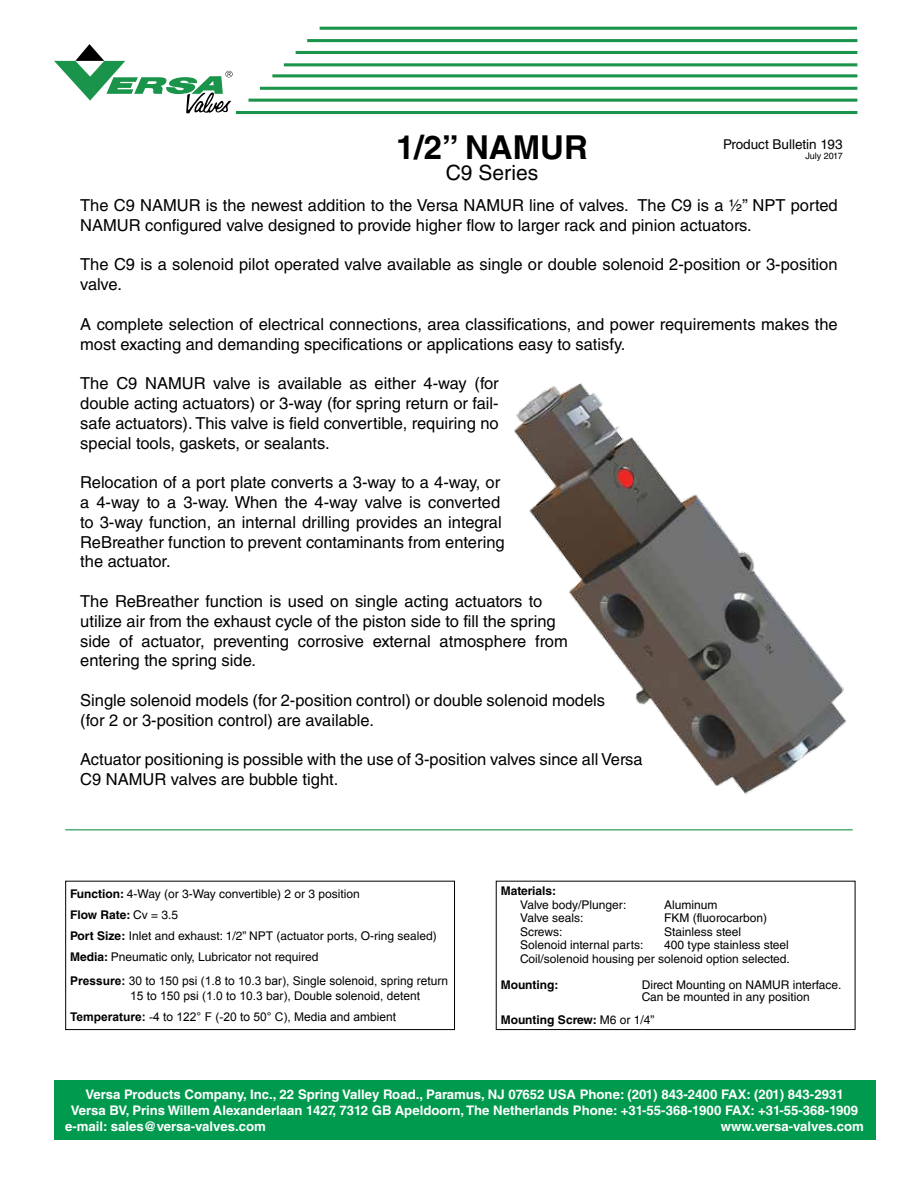
<style>
.page{position:relative;width:918px;height:1188px;background:#fff}
.page>*{position:absolute;margin:0;border:0;box-sizing:border-box;transform-origin:0 0}
.t1{font:700 33px "Helvetica LT Std";color:#000}
.t2{font:21px "Helvetica LT Std";color:#000}
.t3{font:16.5px/19.8px "Helvetica LT Std";color:#000}
.t4{font:13.5px "Helvetica LT Std";color:#000}
.t5{font:700 13.2px "Helvetica LT Std";color:#fff}
.t6{font:12px/21px "Helvetica LT Std";color:#000}
.t7{font:12px/15px "Arial";color:#000}
.t8{font:700 12px "Helvetica LT Std";color:#000}
.t9{font:9px "Helvetica LT Std";letter-spacing:-.02em;color:#000}
.s1{font-weight:700}
.s2{font-weight:400}
</style>
<div class="page">
<img style="left:514px;top:383px;width:333px;height:412px">
<div style="left:65px;top:881px;width:390px;height:149px;border:1px solid #000"></div>
<div style="left:496px;top:881px;width:359px;height:149px;border:1px solid #000"></div>
<hr style="left:65px;top:829px;width:788px;height:1px;background:#18954d">
<div style="left:54px;top:1080px;width:821px;height:60px;background:#009a4e"></div>
<hr style="left:320px;top:27px;width:537px;height:3px;background:#1b944b">
<hr style="left:307px;top:39px;width:550px;height:3px;background:#1b944b">
<hr style="left:296px;top:51px;width:561px;height:3px;background:#1b944b">
<hr style="left:284px;top:63px;width:573px;height:3px;background:#1b944b">
<hr style="left:272px;top:74px;width:585px;height:3px;background:#1b944b">
<hr style="left:260px;top:87px;width:597px;height:3px;background:#1b944b">
<hr style="left:249px;top:99px;width:608px;height:3px;background:#1b944b">
<hr style="left:236px;top:111px;width:621px;height:3px;background:#1b944b">
<svg style="left:54px;top:44px;width:179px;height:70px"></svg>
<h1 class="t1" style="left:396px;top:127px;width:193px">1/2” NAMUR</h1>
<p class="t2" style="left:446px;top:160px;width:94px">C9 Series</p>
<p class="t4" style="left:723px;top:136px;width:121px">Product Bulletin 193</p>
<p class="t9" style="left:806px;top:151px;width:39px">July 2017</p>
<p class="t3" style="left:80px;top:195px;width:759px">The C9 NAMUR is the newest addition to the Versa NAMUR line of valves. The C9 is a ½” NPT ported<br>NAMUR configured valve designed to provide higher flow to larger rack and pinion actuators.</p>
<p class="t3" style="left:80px;top:255px;width:759px">The C9 is a solenoid pilot operated valve available as single or double solenoid 2-position or 3-position valve.</p>
<p class="t3" style="left:80px;top:314px;width:759px">A complete selection of electrical connections, area classifications, and power requirements makes the most exacting and demanding specifications or applications easy to satisfy.</p>
<p class="t3" style="left:80px;top:374px;width:420px;text-align:justify">The C9 NAMUR valve is available as either 4-way (for double acting actuators) or 3-way (for spring return or fail&shy;safe actuators). This valve is field convertible, requiring no special tools, gaskets, or sealants.</p>
<p class="t3" style="left:80px;top:473px;width:426px">Relocation of a port plate converts a 3-way to a 4-way, or a 4-way to a 3-way. When the 4-way valve is converted to 3-way function, an internal drilling provides an integral ReBreather function to prevent contaminants from entering the actuator.</p>
<p class="t3" style="left:80px;top:591px;width:489px">The ReBreather function is used on single acting actuators to utilize air from the exhaust cycle of the piston side to fill the spring side of actuator, preventing corrosive external atmosphere from entering the spring side.</p>
<p class="t3" style="left:80px;top:690px;width:526px">Single solenoid models (for 2-position control) or double solenoid models (for 2 or 3-position control) are available.</p>
<p class="t3" style="left:80px;top:750px;width:564px">Actuator positioning is possible with the use of 3-position valves since all Versa<br>C9 NAMUR valves are bubble tight.</p>
<p class="t6" style="left:70px;top:883px;width:368px"><span class="s1">Function:</span> 4-Way (or 3-Way convertible) 2 or 3 position<br><span class="s1">Flow Rate:</span> Cv = 3.5<br><span class="s1">Port Size:</span> Inlet and exhaust: 1/2” NPT (actuator ports, O-ring sealed)<br><span class="s1">Media:</span> Pneumatic only, Lubricator not required</p>
<p class="t7" style="left:130px;top:974px;width:320px;text-indent:-60px"><span class="s1">Pressure:</span> 30 to 150 psi (1.8 to 10.3 bar), Single solenoid, spring return<br>15 to 150 psi (1.0 to 10.3 bar), Double solenoid, detent</p>
<p class="t7" style="left:70px;top:1010px;width:328px"><span class="s1">Temperature:</span> -4 to 122° F (-20 to 50° C), Media and ambient</p>
<p class="t8" style="left:501px;top:883px;width:57px">Materials:</p>
<p class="t6" style="left:520px;top:894px;width:108px">Valve body/Plunger:</p>
<p class="t6" style="left:664px;top:894px;width:55px">Aluminum</p>
<p class="t6" style="left:520px;top:907px;width:65px">Valve seals:</p>
<p class="t6" style="left:664px;top:907px;width:104px">FKM (fluorocarbon)</p>
<p class="t6" style="left:520px;top:921px;width:44px">Screws:</p>
<p class="t6" style="left:664px;top:921px;width:79px">Stainless steel</p>
<p class="t6" style="left:520px;top:934px;width:125px">Solenoid internal parts:</p>
<p class="t6" style="left:520px;top:938px;width:271px;line-height:14.4px;text-align:right">400 type stainless steel<br>Coil/solenoid housing per solenoid option selected.</p>
<p class="t8" style="left:501px;top:977px;width:59px">Mounting:</p>
<p class="t6" style="left:642px;top:979px;width:201px;line-height:12px">Direct Mounting on NAMUR interface.<br>Can be mounted in any position</p>
<p class="t8" style="left:501px;top:1013px;width:155px">Mounting Screw: <span class="s2">M6 or 1/4”</span></p>
<p class="t5" style="left:85px;top:1086px;width:760px">Versa Products Company, Inc., 22 Spring Valley Road., Paramus, NJ 07652 USA Phone: (201) 843-2400 FAX: (201) 843-2931</p>
<p class="t5" style="left:71px;top:1102px;width:789px">Versa BV, Prins Willem Alexanderlaan 1427, 7312 GB Apeldoorn, The Netherlands Phone: +31-55-368-1900 FAX: +31-55-368-1909</p>
<p class="t5" style="left:65px;top:1118px;width:202px">e-mail: sales@versa-valves.com</p>
<p class="t5" style="left:721px;top:1118px;width:145px">www.versa-valves.com</p>
</div>
